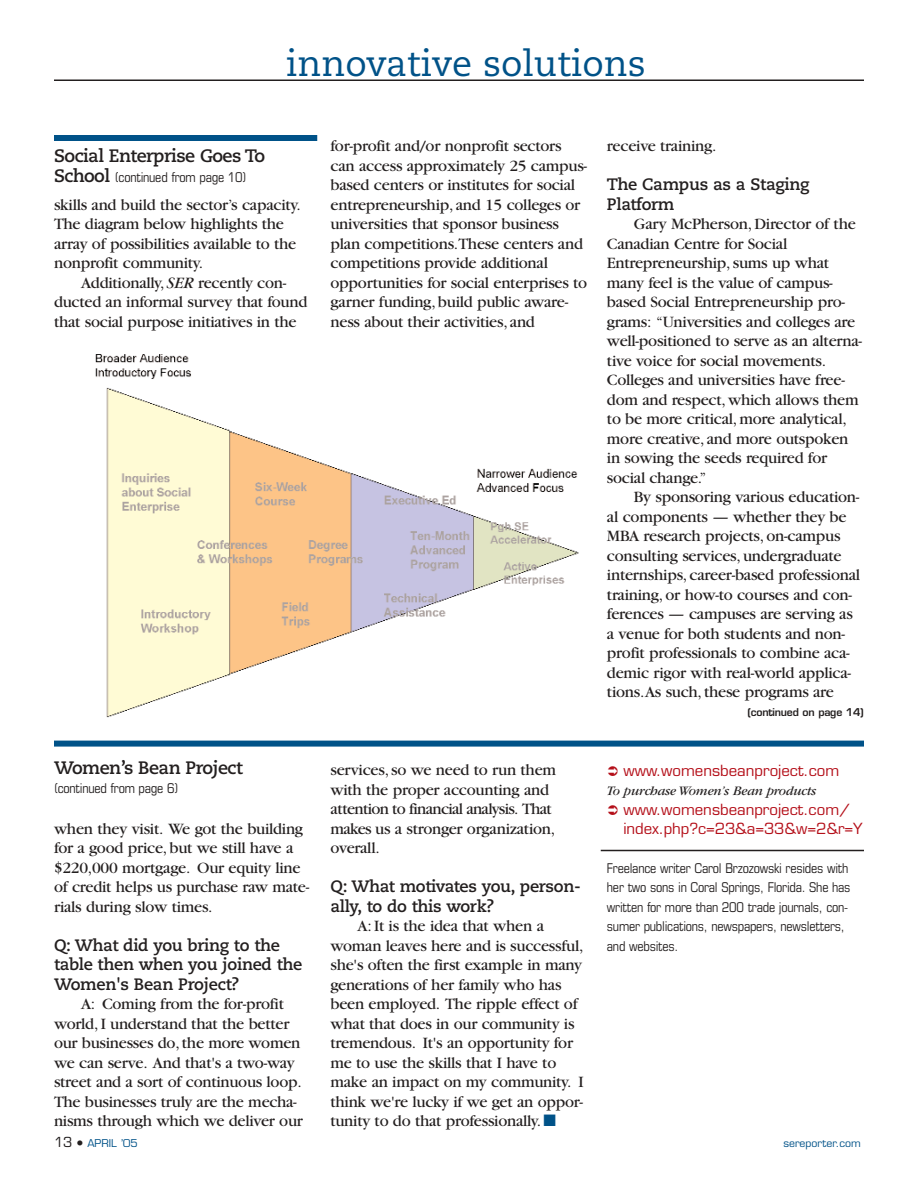
<style>
.page{position:relative;width:918px;height:1188px;background:#fff}
.page>*{position:absolute;margin:0;border:0;box-sizing:border-box;transform-origin:0 0}
.t1{font:36px "Caecilia";color:#005288}
.t2{font:700 18px "Caecilia";letter-spacing:-.03em;color:#231f1f}
.t3{font:16.5px/19.5px "Garamond";letter-spacing:-.015em;color:#231f1f}
.t4{font:700 16.5px/19.5px "Caecilia";letter-spacing:-.02em;color:#231f1f}
.t5{font:15px/19.5px "Eurostile";color:#b40f19}
.t6{font:condensed 13.5px/19.5px "Eurostile";letter-spacing:-.015em;color:#231f1f}
.t7{font:italic 13.5px "Garamond";letter-spacing:-.015em;color:#231f1f}
.t8{font:10.5px "Eurostile";color:#005288}
.t9{font:600 10.5px "Eurostile";letter-spacing:-.02em;color:#231f1f}
.s1{font-family:"Caecilia";font-weight:700;font-stretch:normal;font-size:18px}
.s2{font-style:italic}
.s3{color:#005288}
.s4{font-size:13.5px;color:#231f1f}
</style>
<div class="page">
<div style="left:54px;top:135px;width:263px;height:6px;background:#005288"></div>
<hr style="left:54px;top:80px;width:810px;height:1px;background:#231f1f">
<img style="left:95px;top:354px;width:484px;height:364px">
<div style="left:54px;top:741px;width:810px;height:6px;background:#005288"></div>
<hr style="left:601px;top:850px;width:263px;height:1px;background:#231f1f">
<h1 class="t1" style="left:286px;top:48px;width:361px">innovative solutions</h1>
<p class="t2" style="left:54px;top:149px;width:213px">Social Enterprise Goes To</p>
<p class="t6" style="left:54px;top:169px;width:194px"><span class="s1">School</span> (continued from page 10)</p>
<p class="t3" style="left:54px;top:197px;width:248px">skills and build the sector’s capacity.<br>The diagram below highlights the array of possibilities available to the nonprofit community.</p>
<p class="t3" style="left:54px;top:275px;width:255px;text-indent:27px">Additionally, <span class="s2">SER</span> recently con&shy;ducted an informal survey that found that social purpose initiatives in the</p>
<p class="t2" style="left:54px;top:760px;width:190px">Women’s Bean Project</p>
<p class="t6" style="left:54px;top:780px;width:126px">(continued from page 6)</p>
<p class="t3" style="left:54px;top:821px;width:257px">when they visit. We got the building for a good price, but we still have a $220,000 mortgage. Our equity line of credit helps us purchase raw mate&shy;rials during slow times.</p>
<p class="t4" style="left:54px;top:937px;width:250px">Q: What did you bring to the table then when you joined the<br>Women's Bean Project?</p>
<p class="t3" style="left:54px;top:996px;width:250px;text-indent:27px">A: Coming from the for-profit world, I understand that the better our businesses do, the more women we can serve. And that's a two-way street and a sort of continuous loop.<br>The businesses truly are the mecha&shy;nisms through which we deliver our</p>
<p class="t3" style="left:331px;top:138px;width:258px">for-profit and/or nonprofit sectors can access approximately 25 campus&shy;based centers or institutes for social entrepreneurship, and 15 colleges or universities that sponsor business plan competitions.These centers and competitions provide additional opportunities for social enterprises to garner funding, build public aware&shy;ness about their activities,and</p>
<p class="t3" style="left:607px;top:138px;width:111px">receive training.</p>
<p class="t4" style="left:607px;top:176px;width:204px">The Campus as a Staging<br>Platform</p>
<p class="t3" style="left:607px;top:216px;width:257px;text-indent:27px">Gary McPherson, Director of the Canadian Centre for Social Entrepreneurship, sums up what many feel is the value of campus&shy;based Social Entrepreneurship pro&shy;grams: “Universities and colleges are well-positioned to serve as an alterna&shy;tive voice for social movements.<br>Colleges and universities have free&shy;dom and respect, which allows them to be more critical, more analytical, more creative, and more outspoken in sowing the seeds required for social change.”</p>
<p class="t3" style="left:607px;top:489px;width:255px;text-indent:27px">By sponsoring various education&shy;al components — whether they be MBA research projects, on-campus consulting services, undergraduate internships, career-based professional training, or how-to courses and con&shy;ferences — campuses are serving as a venue for both students and non&shy;profit professionals to combine aca&shy;demic rigor with real-world applica&shy;tions.As such, these programs are</p>
<p class="t3" style="left:330px;top:762px;width:227px">services, so we need to run them with the proper accounting and attention to financial analysis. That makes us a stronger organization, overall.</p>
<p class="t4" style="left:330px;top:878px;width:252px">Q: What motivates you, person&shy;ally, to do this work?</p>
<p class="t3" style="left:330px;top:918px;width:255px;text-indent:27px">A: It is the idea that when a woman leaves here and is successful, she's often the first example in many generations of her family who has been employed. The ripple effect of what that does in our community is tremendous. It's an opportunity for me to use the skills that I have to make an impact on my community. I think we're lucky if we get an oppor&shy;tunity to do that professionally. <span class="s3">■</span></p>
<p class="t9" style="left:747px;top:708px;width:118px">(continued on page 14)</p>
<p class="t5" style="left:624px;top:762px;width:217px">www.womensbeanproject.com</p>
<p class="t7" style="left:607px;top:786px;width:211px">To purchase Women’s Bean products</p>
<p class="t5" style="left:623px;top:801px;width:241px">www.womensbeanproject.com/ index.php?c=23&amp;a=33&amp;w=2&amp;r=Y</p>
<p class="t6" style="left:607px;top:860px;width:245px">Freelance writer Carol Brzozowski resides with her two sons in Coral Springs, Florida. She has written for more than 200 trade journals, con&shy;sumer publications, newspapers, newsletters, and websites.</p>
<p class="t8" style="left:54px;top:1139px;width:85px"><span class="s4">13 •</span> APRIL ’05</p>
<p class="t8" style="left:783px;top:1139px;width:79px">sereporter.com</p>
</div>
